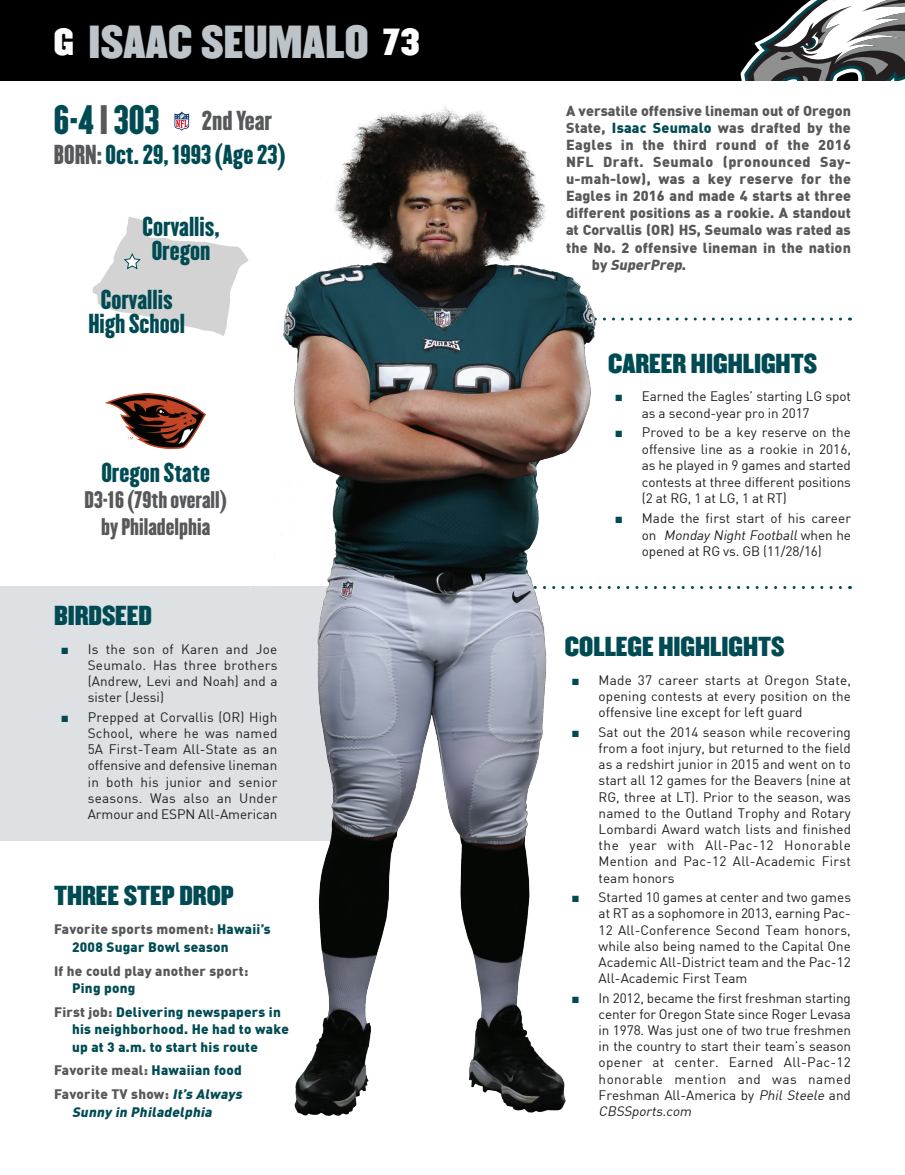
<style>
.page{position:relative;width:905px;height:1175px;background:#fff}
.page>*{position:absolute;margin:0;border:0;box-sizing:border-box;transform-origin:0 0}
.t1{font:40.5px "Champion HTF Middleweight";letter-spacing:.01em;color:#bcc4c9}
.t2{font:36px "Champion HTF Lightweight";color:#004b53}
.t3{font:24px/24px "Champion HTF Lightweight";color:#004b53;text-align:center}
.t4{font:24px "Champion HTF Middleweight";color:#004b53}
.t5{font:24px "Champion HTF Lightweight";color:#57585a}
.t6{font:21px/27px "Champion HTF Lightweight";color:#57585a;text-align:center}
.t7{font:900 14.25px "DIN";letter-spacing:.01em;color:#57585a}
.t8{font:900 14.25px "DIN";letter-spacing:.03em;color:#57585a}
.t9{font:italic 900 14.25px "DIN";color:#57585a}
.t10{font:13.5px/16.2px "DIN";color:#231f20;text-align:justify}
.t11{font:900 13.5px/17.5px "DIN";letter-spacing:.02em;color:#004b53}
.t12{font:900 13.5px/23.5px "DIN";letter-spacing:.02em;color:#57585a}
.t13{font:italic 900 13.5px "DIN";color:#004b53}
.s1{font-size:33px;color:#fff}
.s2{color:#57585a}
.s3{font-family:"Arial";color:#004b53}
.s4{color:#004b53}
.s5{font-style:italic;color:#004b53}
.s6{font-style:normal}
.s7{font-style:italic}
</style>
<div class="page">
<div style="left:0;top:586px;width:371px;height:254px;background:#dde1e4"></div>
<div style="left:0;top:0;width:904px;height:80px;background:#000"></div>
<svg style="left:740px;top:0;width:164px;height:80px"></svg>
<svg style="left:174px;top:111px;width:15px;height:20px"></svg>
<img style="left:105px;top:393px;width:101px;height:56px">
<svg style="left:93px;top:217px;width:153px;height:120px"></svg>
<svg style="left:658px;top:317px;width:182px;height:3px"></svg>
<svg style="left:663px;top:586px;width:177px;height:3px"></svg>
<img style="left:246px;top:106px;width:412px;height:1010px">
<h1 class="t1" style="left:54px;top:15px;width:367px"><span class="s1">G</span> ISAAC SEUMALO <span class="s1">73</span></h1>
<h2 class="t2" style="left:54px;top:97px;width:107px">6-4 <span class="s2">|</span> 303</h2>
<h3 class="t3" style="left:54px;top:143px;width:233px"><span class="s2">BORN:</span> Oct. 29, 1993 (Age 23)</h3>
<h3 class="t5" style="left:202px;top:105px;width:72px">2nd Year</h3>
<h3 class="t3" style="left:142px;top:215px;width:79px">Corvallis,<br>Oregon</h3>
<h3 class="t3" style="left:88px;top:288px;width:98px">Corvallis<br>High School</h3>
<h3 class="t3" style="left:101px;top:461px;width:110px">Oregon State</h3>
<h3 class="t6" style="left:85px;top:487px;width:144px">D3-16 (79th overall) by Philadelphia</h3>
<h3 class="t4" style="left:54px;top:600px;width:99px">BIRDSEED</h3>
<p class="t10" style="left:88px;top:640px;width:191px;text-indent:-27px"><span class="s3">■</span> Is the son of Karen and Joe Seumalo. Has three brothers (Andrew, Levi and Noah) and a sister (Jessi)</p>
<p class="t10" style="left:88px;top:708px;width:191px;text-indent:-27px"><span class="s3">■</span> Prepped at Corvallis (OR) High School, where he was named 5A First-Team All-State as an offensive and defensive lineman in both his junior and senior seasons. Was also an Under Armour and ESPN All-American</p>
<h3 class="t4" style="left:54px;top:879px;width:181px">THREE STEP DROP</h3>
<p class="t11" style="left:72px;top:920px;width:200px;text-indent:-18px"><span class="s2">Favorite sports moment:</span> Hawaii’s<br>2008 Sugar Bowl season</p>
<p class="t12" style="left:54px;top:958px;width:196px">If he could play another sport:</p>
<p class="t11" style="left:54px;top:975px;width:228px;line-height:23.5px;text-indent:18px">Ping pong<br><span class="s2">First job:</span> Delivering newspapers in</p>
<p class="t11" style="left:72px;top:1019px;width:218px">his neighborhood. He had to wake up at 3 a.m. to start his route</p>
<p class="t12" style="left:54px;top:1058px;width:192px">Favorite meal: <span class="s4">Hawaiian food<br></span>Favorite TV show: <span class="s5">It’s Always</span></p>
<p class="t13" style="left:72px;top:1102px;width:144px">Sunny in Philadelphia</p>
<p class="t7" style="left:566px;top:101px;width:286px">A versatile offensive lineman out of Oregon</p>
<p class="t7" style="left:566px;top:118px;width:286px">State, <span class="s4">Isaac Seumalo</span> was drafted by the</p>
<p class="t7" style="left:566px;top:135px;width:286px">Eagles in the third round of the 2016</p>
<p class="t8" style="left:566px;top:152px;width:286px">NFL Draft. Seumalo (pronounced Say-</p>
<p class="t7" style="left:566px;top:169px;width:286px">u-mah-low), was a key reserve for the</p>
<p class="t7" style="left:566px;top:186px;width:286px">Eagles in 2016 and made 4 starts at three</p>
<p class="t7" style="left:566px;top:204px;width:286px">different positions as a rookie. A standout</p>
<p class="t7" style="left:566px;top:221px;width:286px">at Corvallis (OR) HS, Seumalo was rated as</p>
<p class="t7" style="left:566px;top:238px;width:286px">the No. 2 offensive lineman in the nation</p>
<p class="t9" style="left:592px;top:255px;width:96px"><span class="s6">b y</span> SuperPrep<span class="s6">.</span></p>
<h3 class="t4" style="left:608px;top:347px;width:210px">CAREER HIGHLIGHTS</h3>
<p class="t10" style="left:642px;top:388px;width:210px;text-indent:-27px"><span class="s3">■</span> Earned the Eagles’ starting LG spot as a second-year pro in 2017</p>
<p class="t10" style="left:642px;top:424px;width:211px;text-indent:-27px"><span class="s3">■</span> Proved to be a key reserve on the offensive line as a rookie in 2016, as he played in 9 games and started contests at three different positions (2 at RG, 1 at LG, 1 at RT)</p>
<p class="t10" style="left:642px;top:509px;width:211px;text-indent:-27px"><span class="s3">■</span> Made the first start of his career o n <span class="s7">Monday NightFootball</span>w h e n h e opened at RG vs. GB (11/28/16)</p>
<h3 class="t4" style="left:565px;top:631px;width:221px">COLLEGE HIGHLIGHTS</h3>
<p class="t10" style="left:598px;top:671px;width:254px;text-indent:-27px"><span class="s3">■</span> Made 37 career starts at Oregon State, opening contests at every position on the offensive line except for left guard</p>
<p class="t10" style="left:598px;top:723px;width:254px;text-indent:-27px"><span class="s3">■</span> Sat out the 2014 season while recovering from a foot injury, but returned to the field as a redshirt junior in 2015 and went on to start all 12 games for the Beavers (nine at RG, three at LT). Prior to the season, was named to the Outland Trophy and Rotary Lombardi Award watch lists and finished the year with All-Pac-12 Honorable Mention and Pac-12 All-Academic First team honors</p>
<p class="t10" style="left:598px;top:889px;width:254px;text-indent:-27px"><span class="s3">■</span> Started 10 games at center and two games at RT as a sophomore in 2013, earning Pac-12 All-Conference Second Team honors, while also being named to the Capital One Academic All-District team and the Pac-12<br>All-Academic First Team</p>
<p class="t10" style="left:598px;top:989px;width:254px;text-indent:-27px"><span class="s3">■</span> In 2012, became the first freshman starting center for Oregon State since Roger Levasa in 1978. Was just one of two true freshmen in the country to start their team’s season opener at center. Earned All-Pac-12 honorable mention and was named Freshman All-America by <span class="s7">Phil Steele</span> and <span class="s7">CBSSports.com</span></p>
</div>
